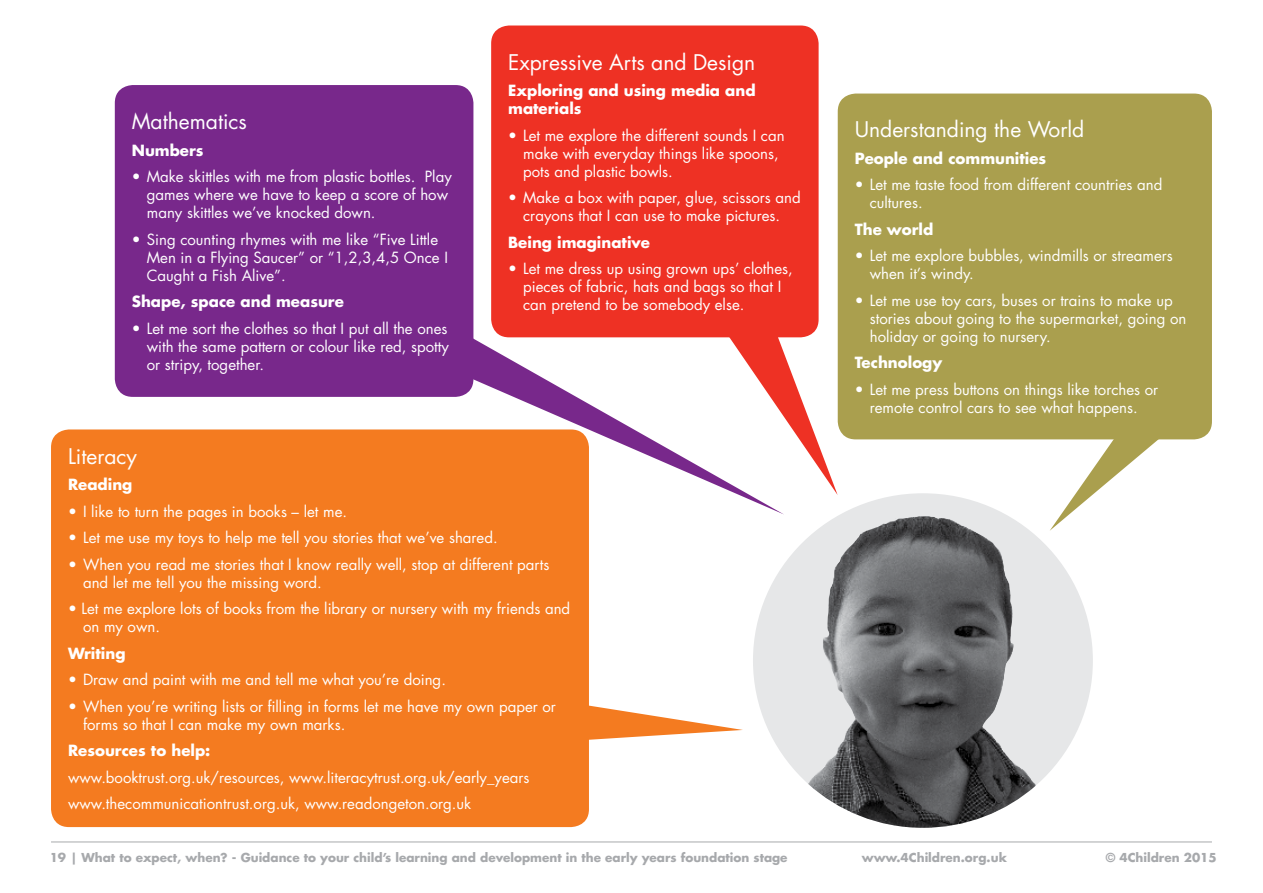
<style>
.page{position:relative;width:1263px;height:893px;background:#fff}
.page>*{position:absolute;margin:0;border:0;box-sizing:border-box;transform-origin:0 0}
.t1{font:21px "Futura LT";color:#fff}
.t2{font:15px/18px "Futura LT";color:#fff}
.t3{font:700 15px/18px "Futura LT";color:#fff}
.t4{font:700 12px "Futura LT";color:#a7a9ac}
</style>
<div class="page">
<hr style="left:51px;top:842px;width:1161px;height:1px;background:#a7a9ac">
<svg style="left:589px;top:705px;width:154px;height:35px"></svg>
<svg style="left:784px;top:300px;width:54px;height:195px"></svg>
<svg style="left:1050px;top:439px;width:114px;height:92px"></svg>
<div style="left:838px;top:94px;width:374px;height:345px;background:#aa9f4e;border-radius:18px"></div>
<div style="left:491px;top:26px;width:328px;height:311px;background:#ee3124;border-radius:18px"></div>
<div style="left:753px;top:493px;width:340px;height:335px;background:#e6e7e8;border-radius:50%"></div>
<img style="left:808px;top:516px;width:228px;height:312px">
<svg style="left:459px;top:324px;width:325px;height:190px"></svg>
<div style="left:115px;top:85px;width:358px;height:312px;background:#78288b;border-radius:18px"></div>
<div style="left:51px;top:429px;width:538px;height:398px;background:#f47b20;border-radius:18px"></div>
<h1 class="t1" style="left:132px;top:108px;width:117px">Mathematics</h1>
<p class="t3" style="left:132px;top:141px;width:73px">Numbers</p>
<p class="t2" style="left:147px;top:168px;width:306px;text-indent:-15px">• Make skittles with me from plastic bottles. Play games where we have to keep a score of how many skittles we’ve knocked down.</p>
<p class="t2" style="left:147px;top:230px;width:303px;text-indent:-15px">• Sing counting rhymes with me like “Five Little<br>Men in a Flying Saucer” or “1,2,3,4,5 Once I<br>Caught a Fish Alive”.</p>
<p class="t3" style="left:132px;top:292px;width:214px">Shape, space and measure</p>
<p class="t2" style="left:147px;top:319px;width:303px;text-align:justify;text-indent:-15px">• Let me sort the clothes so that I put all the ones with the same pattern or colour like red, spotty or stripy, together.</p>
<h1 class="t1" style="left:508px;top:48px;width:249px">Expressive Arts and Design</h1>
<p class="t3" style="left:508px;top:81px;width:249px">Exploring and using media and materials</p>
<p class="t2" style="left:523px;top:126px;width:263px;text-indent:-15px">• Let me explore the different sounds I can make with everyday things like spoons, pots and plastic bowls.</p>
<p class="t2" style="left:508px;top:189px;width:294px;text-align:center">• Make a box with paper, glue, scissors and crayons that I can use to make pictures.</p>
<p class="t3" style="left:508px;top:233px;width:143px">Being imaginative</p>
<p class="t2" style="left:523px;top:260px;width:271px;text-indent:-15px">• Let me dress up using grown ups’ clothes, pieces of fabric, hats and bags so that I can pretend to be somebody else.</p>
<h1 class="t1" style="left:68px;top:443px;width:70px">Literacy</h1>
<p class="t3" style="left:68px;top:476px;width:66px">Reading</p>
<p class="t2" style="left:68px;top:503px;width:281px">• I like to turn the pages in books – let me.</p>
<p class="t2" style="left:68px;top:529px;width:431px">• Let me use my toys to help me tell you stories that we’ve shared.</p>
<p class="t2" style="left:83px;top:556px;width:468px;text-indent:-15px">• When you read me stories that I know really well, stop at different parts and let me tell you the missing word.</p>
<p class="t2" style="left:83px;top:600px;width:489px;text-indent:-15px">• Let me explore lots of books from the library or nursery with my friends and on my own.</p>
<p class="t3" style="left:68px;top:644px;width:59px">Writing</p>
<p class="t2" style="left:68px;top:671px;width:379px">• Draw and paint with me and tell me what you’re doing.</p>
<p class="t2" style="left:83px;top:698px;width:474px;text-indent:-15px">• When you’re writing lists or filling in forms let me have my own paper or forms so that I can make my own marks.</p>
<p class="t3" style="left:68px;top:742px;width:144px">Resources to help:</p>
<p class="t2" style="left:68px;top:764px;width:463px;line-height:26.5px">www.booktrust.org.uk/resources, www.literacytrust.org.uk/early_years www.thecommunicationtrust.org.uk, www.readongeton.org.uk</p>
<h1 class="t1" style="left:855px;top:116px;width:231px">Understanding the World</h1>
<p class="t3" style="left:855px;top:149px;width:193px">People and communities</p>
<p class="t2" style="left:870px;top:176px;width:294px;text-indent:-15px">• Let me taste food from different countries and cultures.</p>
<p class="t3" style="left:855px;top:220px;width:80px">The world</p>
<p class="t2" style="left:870px;top:247px;width:304px;text-indent:-15px">• Let me explore bubbles, windmills or streamers when it’s windy.</p>
<p class="t2" style="left:870px;top:291px;width:318px;text-indent:-15px">• Let me use toy cars, buses or trains to make up stories about going to the supermarket, going on holiday or going to nursery.</p>
<p class="t3" style="left:855px;top:353px;width:89px">Technology</p>
<p class="t2" style="left:855px;top:380px;width:305px;text-align:center">• Let me press buttons on things like torches or remote control cars to see what happens.</p>
<p class="t4" style="left:50px;top:850px;width:739px">19 | What to expect, when? - Guidance to your child’s learning and development in the early years foundation stage</p>
<p class="t4" style="left:862px;top:850px;width:147px">www.4Children.org.uk</p>
<p class="t4" style="left:1106px;top:850px;width:113px">© 4Children 2015</p>
</div>
